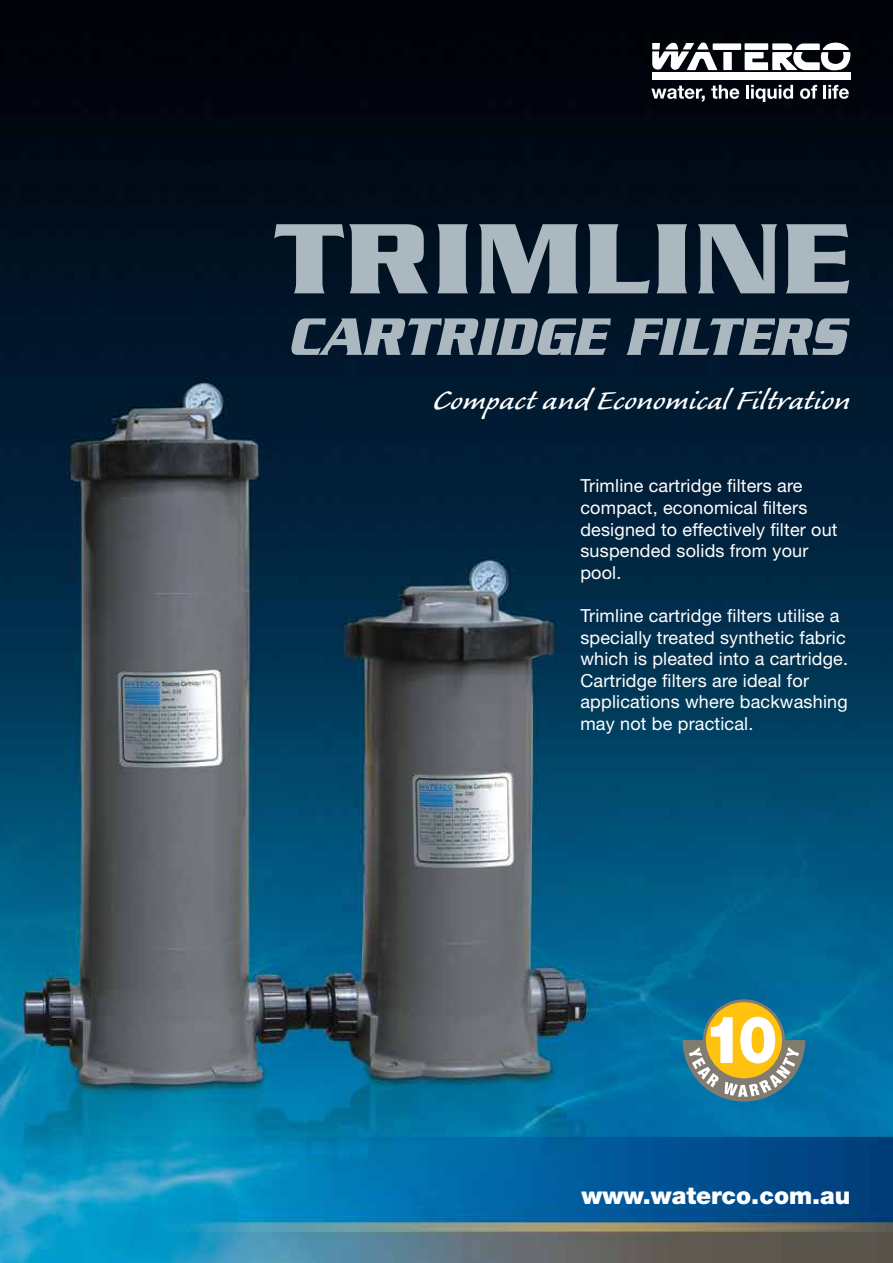
<style>
.page{position:relative;width:893px;height:1263px;background:#fff}
.page>*{position:absolute;margin:0;border:0;box-sizing:border-box;transform-origin:0 0}
.t1{font:700 108px "Serpentine";letter-spacing:.015em;color:#abb8bf}
.t2{font:italic 700 57px "Serpentine";color:#abb8bf;scale:.9 1}
.t3{font:34.5px "Caliban Std";color:#fff;scale:1.2 1}
.t4{font:900 24px "Helvetica Neue";color:#fff}
.t5{font:18px/21.6px "Helvetica Neue LT Std";letter-spacing:.01em;color:#fff}
</style>
<div class="page">
<img style="left:0;top:0;width:893px;height:1263px">
<svg style="left:652px;top:42px;width:199px;height:29px"></svg>
<div style="left:652px;top:72px;width:198px;height:8px;background:#fff"></div>
<svg style="left:651px;top:86px;width:54px;height:16px"></svg>
<svg style="left:711px;top:85px;width:28px;height:14px"></svg>
<hr style="left:746px;top:85px;width:3px;height:14px;background:#fff">
<svg style="left:751px;top:85px;width:42px;height:17px"></svg>
<svg style="left:800px;top:85px;width:17px;height:14px"></svg>
<hr style="left:823px;top:85px;width:3px;height:14px;background:#fff">
<svg style="left:828px;top:85px;width:21px;height:14px"></svg>
<svg style="left:704px;top:1001px;width:79px;height:79px"></svg>
<svg style="left:683px;top:1017px;width:122px;height:84px"></svg>
<h1 class="t1" style="left:274px;top:196px;width:578px">TRIMLINE</h1>
<h2 class="t2" style="left:287px;top:304px;width:621px">CARTRIDGE FILTERS</h2>
<h3 class="t3" style="left:433px;top:383px;width:349px">Compact and Economical Filtration</h3>
<p class="t5" style="left:580px;top:475px;width:259px">Trimline cartridge filters are compact, economical filters designed to effectively filter out suspended solids from your pool.</p>
<p class="t5" style="left:580px;top:604px;width:269px">Trimline cartridge filters utilise a specially treated synthetic fabric which is pleated into a cartridge.<br>Cartridge filters are ideal for applications where backwashing may not be practical.</p>
<h3 class="t4" style="left:581px;top:1181px;width:270px">www.waterco.com.au</h3>
</div>
